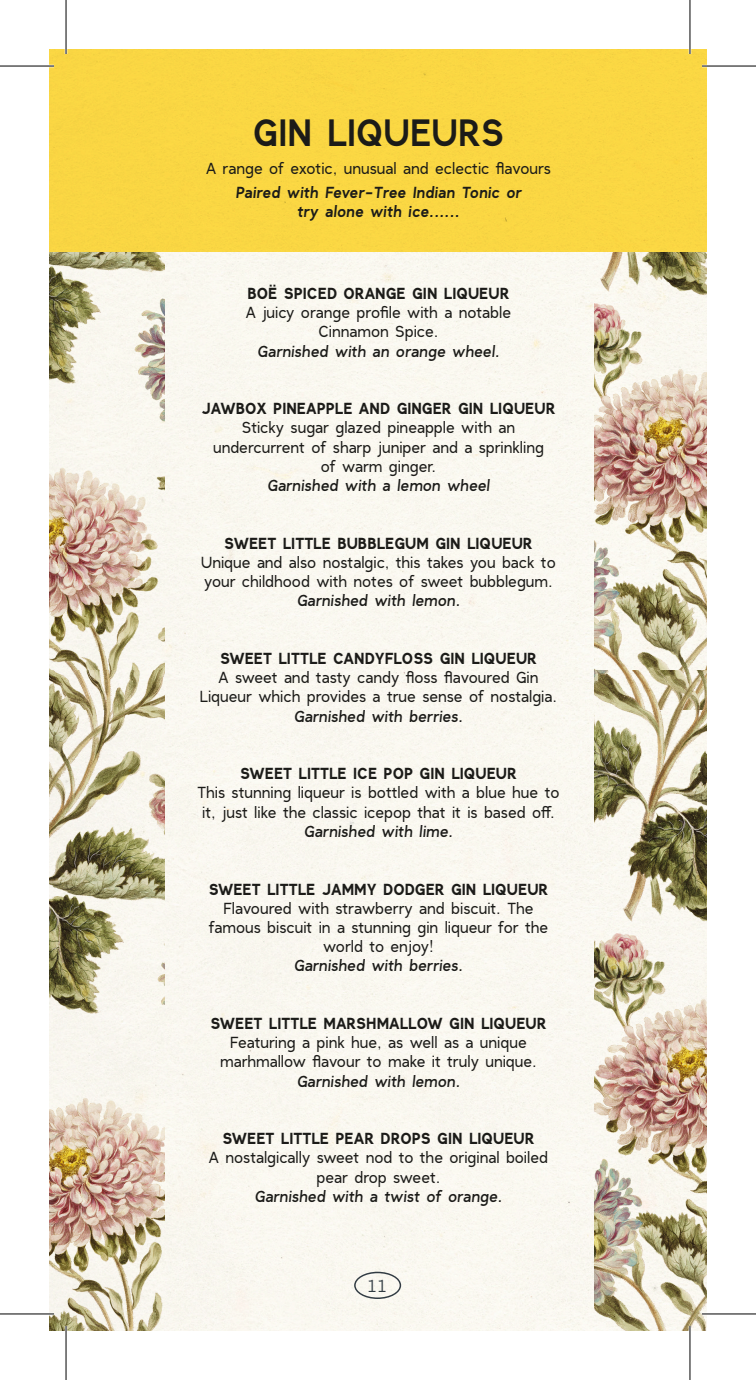
<style>
.page{position:relative;width:756px;height:1380px;background:#fff}
.page>*{position:absolute;margin:0;border:0;box-sizing:border-box;transform-origin:0 0}
.t1{font:600 38px "Clockwise";color:#1d1d1b}
.t2{font:700 20px "Prestige Elite Std";color:#333e48}
.t3{font:300 16px/19.2px "Clockwise";color:#1d1d1b;text-align:center}
.t4{font:700 16px "Clockwise";color:#1d1d1b}
.t5{font:italic 16px "Clockwise";color:#1d1d1b}
.t6{font:italic 600 16px/19.2px "Clockwise";color:#1d1d1b;text-align:center}
</style>
<div class="page">
<img style="left:49px;top:49px;width:658px;height:1281px">
<hr style="left:0;top:65px;width:54px;height:2px;background:#fff">
<hr style="left:702px;top:65px;width:54px;height:2px;background:#fff">
<hr style="left:0;top:1312px;width:54px;height:2px;background:#fff">
<hr style="left:702px;top:1312px;width:54px;height:2px;background:#fff">
<hr style="left:65px;top:0;width:2px;height:54px;background:#fff">
<hr style="left:65px;top:1325px;width:2px;height:54px;background:#fff">
<hr style="left:688px;top:0;width:3px;height:54px;background:#fff">
<hr style="left:688px;top:1325px;width:3px;height:54px;background:#fff">
<hr style="left:0;top:66px;width:54px;height:1px;background:#000">
<hr style="left:702px;top:66px;width:54px;height:1px;background:#000">
<hr style="left:0;top:1313px;width:54px;height:1px;background:#000">
<hr style="left:702px;top:1313px;width:54px;height:1px;background:#000">
<hr style="left:66px;top:0;width:1px;height:54px;background:#000">
<hr style="left:66px;top:1325px;width:1px;height:54px;background:#000">
<hr style="left:689px;top:0;width:1px;height:54px;background:#000">
<hr style="left:689px;top:1325px;width:1px;height:54px;background:#000">
<h1 class="t1" style="left:253px;top:108px;width:252px">GIN LIQUEURS</h1>
<p class="t3" style="left:206px;top:158px;width:346px">A range of exotic, unusual and eclectic flavours</p>
<p class="t6" style="left:235px;top:182px;width:287px">Paired with Fever-Tree Indian Tonic or try alone with ice......</p>
<p class="t4" style="left:247px;top:283px;width:263px">BOË SPICED ORANGE GIN LIQUEUR</p>
<p class="t3" style="left:246px;top:302px;width:267px">A juicy orange profile with a notable<br>Cinnamon Spice.</p>
<p class="t5" style="left:257px;top:340px;width:244px">Garnished with an orange wheel.</p>
<p class="t4" style="left:201px;top:398px;width:355px">JAWBOX PINEAPPLE AND GINGER GIN LIQUEUR</p>
<p class="t3" style="left:213px;top:418px;width:332px">Sticky sugar glazed pineapple with an undercurrent of sharp juniper and a sprinkling of warm ginger.</p>
<p class="t5" style="left:267px;top:475px;width:224px">Garnished with a lemon wheel</p>
<p class="t4" style="left:224px;top:533px;width:310px">SWEET LITTLE BUBBLEGUM GIN LIQUEUR</p>
<p class="t3" style="left:201px;top:552px;width:356px;text-align:left">Unique and also nostalgic, this takes you back to your childhood with notes of sweet bubblegum.</p>
<p class="t5" style="left:297px;top:590px;width:165px">Garnished with lemon.</p>
<p class="t4" style="left:220px;top:648px;width:318px">SWEET LITTLE CANDYFLOSS GIN LIQUEUR</p>
<p class="t3" style="left:200px;top:667px;width:359px">A sweet and tasty candy floss flavoured Gin<br>Liqueur which provides a true sense of nostalgia.</p>
<p class="t5" style="left:294px;top:705px;width:171px">Garnished with berries.</p>
<p class="t4" style="left:240px;top:763px;width:278px">SWEET LITTLE ICE POP GIN LIQUEUR</p>
<p class="t3" style="left:197px;top:782px;width:363px;text-align:left">This stunning liqueur is bottled with a blue hue to it, just like the classic icepop that it is based off.</p>
<p class="t5" style="left:304px;top:820px;width:151px">Garnished with lime.</p>
<p class="t4" style="left:209px;top:878px;width:341px">SWEET LITTLE JAMMY DODGER GIN LIQUEUR</p>
<p class="t3" style="left:209px;top:898px;width:341px">Flavoured with strawberry and biscuit. The famous biscuit in a stunning gin liqueur for the world to enjoy!</p>
<p class="t5" style="left:294px;top:955px;width:171px">Garnished with berries.</p>
<p class="t4" style="left:210px;top:1013px;width:338px">SWEET LITTLE MARSHMALLOW GIN LIQUEUR</p>
<p class="t3" style="left:220px;top:1032px;width:318px">Featuring a pink hue, as well as a unique marhmallow flavour to make it truly unique.</p>
<p class="t5" style="left:297px;top:1070px;width:165px">Garnished with lemon.</p>
<p class="t4" style="left:222px;top:1128px;width:314px">SWEET LITTLE PEAR DROPS GIN LIQUEUR</p>
<p class="t3" style="left:209px;top:1147px;width:340px">A nostalgically sweet nod to the original boiled pear drop sweet.</p>
<p class="t5" style="left:254px;top:1185px;width:249px">Garnished with a twist of orange.</p>
<p class="t2" style="left:366px;top:1274px;width:23px">11</p>
</div>
